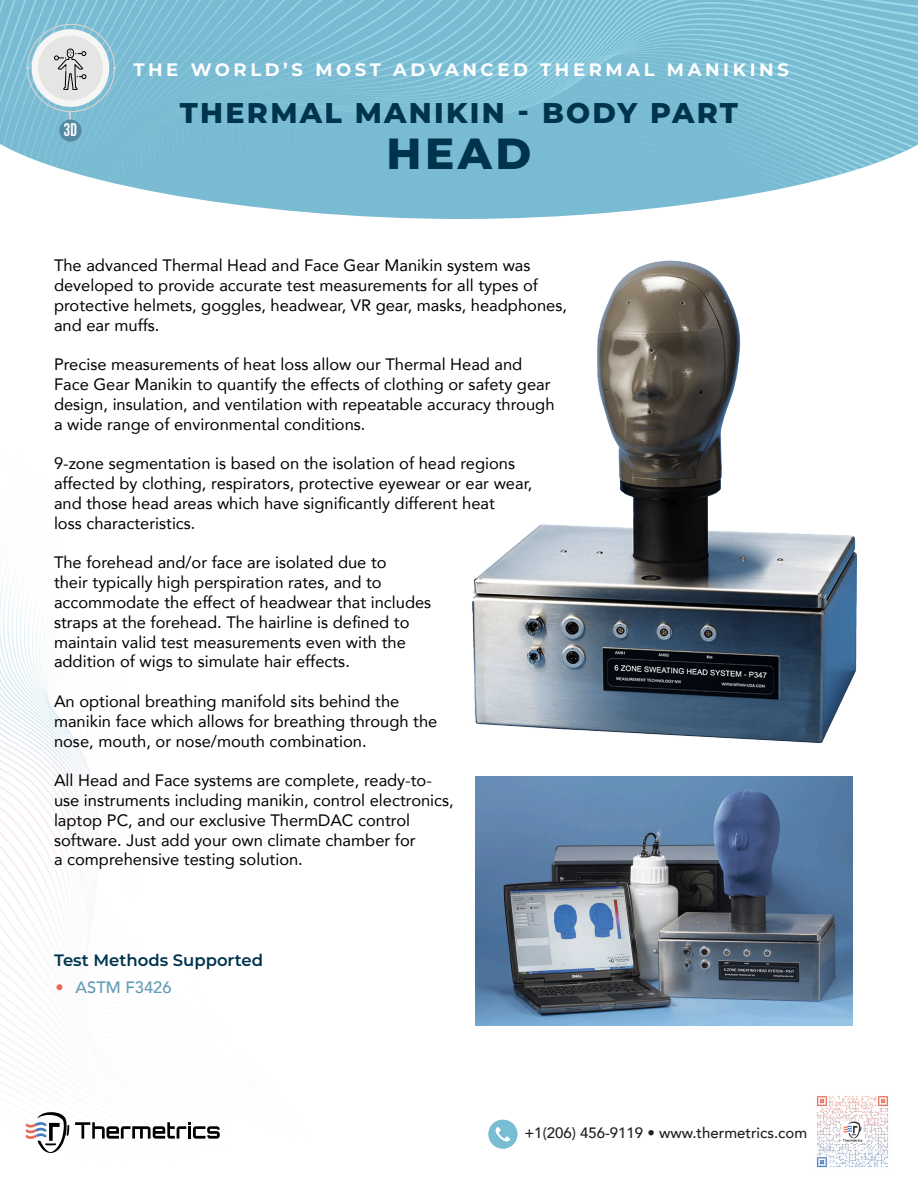
<style>
.page{position:relative;width:918px;height:1188px;background:#fff}
.page>*{position:absolute;margin:0;border:0;box-sizing:border-box;transform-origin:0 0}
.Header__Main_Title{font:800 43.5px "Montserrat";color:#00334e}
.Header__Main_Title-2{font:800 28.5px "Montserrat";letter-spacing:.08em;color:#00334e}
.Header__Section_Name{font:700 18px "Montserrat";letter-spacing:.2em;color:#fff}
.Paragraph_Style_1{font:16.5px/19.8px "Avenir";color:#000}
.t1{font:600 16.5px "Montserrat";color:#00334e}
.t2{font:500 16.5px "Avenir";color:#629cb6}
.t3{font:500 15px "Avenir";color:#231f20}
.t4{font:700 14.55px "Antonio";color:#fff}
.s1{color:#ec6752}
</style>
<div class="page">
<img style="left:0;top:579px;width:94px;height:552px">
<img style="left:0;top:0;width:918px;height:219px">
<svg style="left:59px;top:120px;width:22px;height:22px"></svg>
<svg style="left:26px;top:24px;width:90px;height:115px;background:#abccd7"></svg>
<svg style="left:25px;top:1112px;width:44px;height:41px"></svg>
<svg style="left:75px;top:1122px;width:145px;height:17px"></svg>
<svg style="left:488px;top:1119px;width:29px;height:30px"></svg>
<img style="left:816px;top:1096px;width:73px;height:72px">
<img style="left:472px;top:260px;width:385px;height:483px">
<img style="left:475px;top:777px;width:378px;height:249px">
<p class="t4" style="left:63px;top:119px;width:16px">3D</p>
<p class="Header__Section_Name" style="left:133px;top:56px;width:657px">THE WORLD’S MOST ADVANCED THERMAL MANIKINS</p>
<p class="Header__Main_Title-2" style="left:180px;top:92px;width:560px">THERMAL MANIKIN - BODY PART</p>
<p class="Header__Main_Title" style="left:387px;top:122px;width:146px">HEAD</p>
<p class="Paragraph_Style_1" style="left:54px;top:255px;width:514px">The advanced Thermal Head and Face Gear Manikin system was developed to provide accurate test measurements for all types of protective helmets, goggles, headwear, VR gear, masks, headphones, and ear muffs.</p>
<p class="Paragraph_Style_1" style="left:54px;top:354px;width:502px">Precise measurements of heat loss allow our Thermal Head and Face Gear Manikin to quantify the effects of clothing or safety gear design, insulation, and ventilation with repeatable accuracy through a wide range of environmental conditions.</p>
<p class="Paragraph_Style_1" style="left:54px;top:453px;width:480px">9-zone segmentation is based on the isolation of head regions affected by clothing, respirators, protective eyewear or ear wear, and those head areas which have significantly different heat<br>loss characteristics.</p>
<p class="Paragraph_Style_1" style="left:54px;top:552px;width:379px">The forehead and/or face are isolated due to<br>their typically high perspiration rates, and to accommodate the effect of headwear that includes straps at the forehead. The hairline is defined to maintain valid test measurements even with the addition of wigs to simulate hair effects.</p>
<p class="Paragraph_Style_1" style="left:54px;top:691px;width:385px">An optional breathing manifold sits behind the manikin face which allows for breathing through the nose, mouth, or nose/mouth combination.</p>
<p class="Paragraph_Style_1" style="left:54px;top:770px;width:401px">All Head and Face systems are complete, ready-to&shy;use instruments including manikin, control electronics, laptop PC, and our exclusive ThermDAC control software. Just add your own climate chamber for<br>a comprehensive testing solution.</p>
<p class="t1" style="left:54px;top:949px;width:211px">Test Methods Supported</p>
<p class="t2" style="left:55px;top:973px;width:118px"><span class="s1">•</span> ASTM F3426</p>
<p class="t3" style="left:524px;top:1120px;width:284px">+1(206) 456-9119 • www.thermetrics.com</p>
</div>
